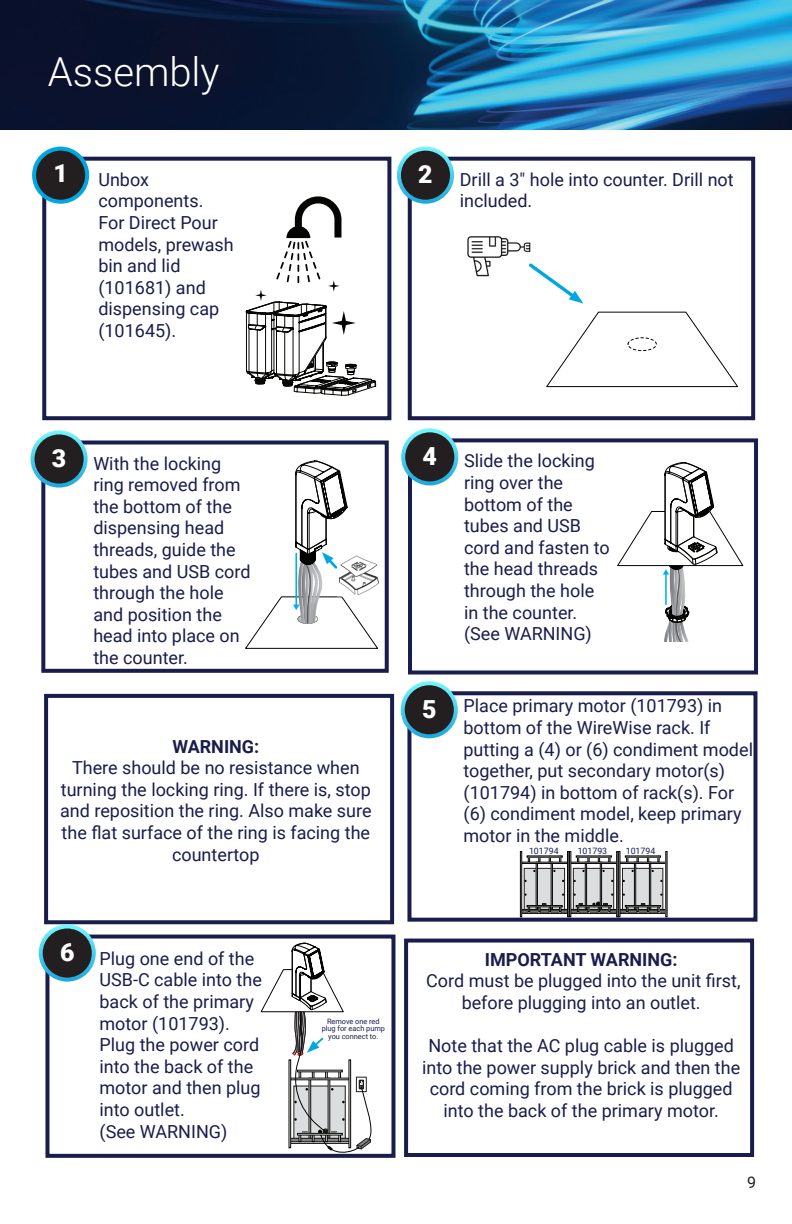
<style>
.page{position:relative;width:792px;height:1224px;background:#fff}
.page>*{position:absolute;margin:0;border:0;box-sizing:border-box;transform-origin:0 0}
.Heading_Large{font:300 40px "Roboto";color:#fff}
.t1{font:900 25px "Roboto";color:#fff}
.t2{font:18px/21.6px "Roboto";color:#1a1d4c}
.t3{font:700 18px "Roboto";color:#1a1d4c}
.t4{font:16px "Roboto";color:#231f20}
.t5{font:8.8px "Roboto";color:#1a1d4c}
.t6{font:7.4px/7.4px "Roboto";color:#1a1d4c;text-align:center}
.s1{font-weight:700}
</style>
<div class="page">
<img style="left:0;top:0;width:792px;height:130px">
<div style="left:42px;top:157px;width:349px;height:263px;background:#fff;border:4px solid #1a1d4c"></div>
<div style="left:34px;top:149px;width:53px;height:53px;background:#231f20;border-radius:50%"></div>
<div style="left:32px;top:147px;width:57px;height:57px;border:4px solid #00a7e0;border-radius:50%"></div>
<div style="left:408px;top:157px;width:347px;height:263px;background:#fff;border:4px solid #1a1d4c"></div>
<div style="left:399px;top:149px;width:53px;height:53px;background:#231f20;border-radius:50%"></div>
<div style="left:397px;top:147px;width:57px;height:57px;border:4px solid #fff;border-radius:50%"></div>
<svg style="left:547px;top:312px;width:191px;height:75px"></svg>
<div style="left:628px;top:337px;width:29px;height:14px;border:1px dashed #040503;border-radius:50%"></div>
<svg style="left:540px;top:270px;width:43px;height:34px"></svg>
<img style="left:467px;top:236px;width:73px;height:41px">
<div style="left:41px;top:441px;width:348px;height:232px;background:#fff;border:4px solid #1a1d4c"></div>
<div style="left:33px;top:432px;width:53px;height:54px;background:#231f20;border-radius:50%"></div>
<div style="left:31px;top:430px;width:57px;height:58px;border:4px solid #fff;border-radius:50%"></div>
<div style="left:408px;top:438px;width:350px;height:236px;background:#fff;border:4px solid #1a1d4c"></div>
<div style="left:403px;top:430px;width:53px;height:53px;background:#231f20;border-radius:50%"></div>
<div style="left:401px;top:428px;width:57px;height:57px;border:4px solid #fff;border-radius:50%"></div>
<svg style="left:246px;top:461px;width:132px;height:188px"></svg>
<svg style="left:617px;top:462px;width:127px;height:180px"></svg>
<div style="left:44px;top:694px;width:350px;height:230px;background:#fff;border:4px solid #1a1d4c"></div>
<div style="left:407px;top:691px;width:350px;height:231px;background:#fff;border:4px solid #1a1d4c"></div>
<div style="left:403px;top:683px;width:53px;height:53px;background:#231f20;border-radius:50%"></div>
<div style="left:401px;top:681px;width:57px;height:57px;border:4px solid #fff;border-radius:50%"></div>
<div style="left:45px;top:935px;width:350px;height:223px;background:#fff;border:4px solid #1a1d4c"></div>
<div style="left:41px;top:926px;width:53px;height:54px;background:#231f20;border-radius:50%"></div>
<div style="left:39px;top:924px;width:57px;height:58px;border:4px solid #fff;border-radius:50%"></div>
<div style="left:404px;top:939px;width:350px;height:218px;background:#fff;border:4px solid #1a1d4c"></div>
<svg style="left:246px;top:196px;width:130px;height:200px"></svg>
<svg style="left:624px;top:870px;width:37px;height:38px"></svg>
<div style="left:622px;top:868px;width:41px;height:42px;border:1px solid #231f20"></div>
<div style="left:634px;top:862px;width:2px;height:48px;border:1px solid #040503"></div>
<div style="left:649px;top:862px;width:2px;height:48px;border:1px solid #040503"></div>
<div style="left:619px;top:862px;width:48px;height:2px;border:1px solid #040503"></div>
<div style="left:619px;top:909px;width:48px;height:2px;border:1px solid #040503"></div>
<div style="left:573px;top:868px;width:41px;height:42px;background:#dcdddf"></div>
<div style="left:573px;top:868px;width:41px;height:42px;border:1px solid #231f20"></div>
<div style="left:585px;top:862px;width:2px;height:48px;border:1px solid #040503"></div>
<div style="left:600px;top:862px;width:2px;height:48px;border:1px solid #040503"></div>
<div style="left:570px;top:862px;width:48px;height:2px;border:1px solid #040503"></div>
<div style="left:570px;top:909px;width:48px;height:2px;border:1px solid #040503"></div>
<div style="left:569px;top:851px;width:2px;height:66px;border:1px solid #040503"></div>
<svg style="left:526px;top:870px;width:37px;height:38px"></svg>
<div style="left:524px;top:868px;width:41px;height:42px;border:1px solid #231f20"></div>
<div style="left:521px;top:862px;width:47px;height:2px;border:1px solid #040503"></div>
<div style="left:521px;top:909px;width:47px;height:2px;border:1px solid #040503"></div>
<div style="left:520px;top:851px;width:2px;height:66px;border:1px solid #040503"></div>
<div style="left:567px;top:851px;width:2px;height:66px;border:1px solid #040503"></div>
<div style="left:576px;top:906px;width:35px;height:1px;border:1px solid #040503"></div>
<svg style="left:577px;top:902px;width:33px;height:10px"></svg>
<svg style="left:637px;top:903px;width:12px;height:9px"></svg>
<svg style="left:539px;top:903px;width:12px;height:9px"></svg>
<svg style="left:261px;top:943px;width:114px;height:215px"></svg>
<p class="Heading_Large" style="left:48px;top:43px;width:173px">Assembly</p>
<p class="t1" style="left:53px;top:155px;width:16px">1</p>
<p class="t2" style="left:460px;top:168px;width:276px">Drill a 3" hole into counter. Drill not included.</p>
<p class="t1" style="left:418px;top:157px;width:16px">2</p>
<p class="t2" style="left:98px;top:168px;width:137px">Unbox components.<br>For Direct Pour models, prewash bin and lid (101681) and dispensing cap (101645).</p>
<p class="t1" style="left:423px;top:438px;width:16px">4</p>
<p class="t1" style="left:52px;top:441px;width:16px">3</p>
<p class="t2" style="left:464px;top:450px;width:147px">Slide the locking ring over the bottom of the tubes and USB cord and fasten to the head threads through the hole in the counter. (See WARNING)</p>
<p class="t2" style="left:93px;top:452px;width:159px">With the locking ring removed from the bottom of the dispensing head threads, guide the tubes and USB cord through the hole and position the head into place on the counter.</p>
<p class="t2" style="left:60px;top:735px;width:313px;text-align:center"><span class="s1">WARNING:<br></span>There should be no resistance when turning the locking ring. If there is, stop and reposition the ring. Also make sure the flat surface of the ring is facing the countertop</p>
<p class="t1" style="left:422px;top:691px;width:16px">5</p>
<p class="t2" style="left:464px;top:695px;width:291px">Place primary motor (101793) in bottom of the WireWise rack. If putting a (4) or (6) condiment model together, put secondary motor(s) (101794) in bottom of rack(s). For (6) condiment model, keep primary motor in the middle.</p>
<p class="t5" style="left:529px;top:845px;width:31px">101794</p>
<p class="t5" style="left:578px;top:845px;width:31px">101793</p>
<p class="t5" style="left:626px;top:845px;width:31px">101794</p>
<p class="t1" style="left:60px;top:935px;width:16px">6</p>
<p class="t2" style="left:100px;top:947px;width:164px">Plug one end of the<br>USB-C cable into the back of the primary motor (101793).<br>Plug the power cord into the back of the motor and then plug into outlet.<br>(See WARNING)</p>
<p class="t3" style="left:485px;top:947px;width:194px">IMPORTANT WARNING:</p>
<p class="t2" style="left:426px;top:969px;width:316px;text-align:center">Cord must be plugged into the unit first, before plugging into an outlet.</p>
<p class="t2" style="left:422px;top:1034px;width:320px;text-align:center">Note that the AC plug cable is plugged into the power supply brick and then the cord coming from the brick is plugged into the back of the primary motor.</p>
<p class="t6" style="left:322px;top:1017px;width:65px">Remove one red plug for each pump you connect to.</p>
<p class="t4" style="left:747px;top:1171px;width:10px">9</p>
</div>
